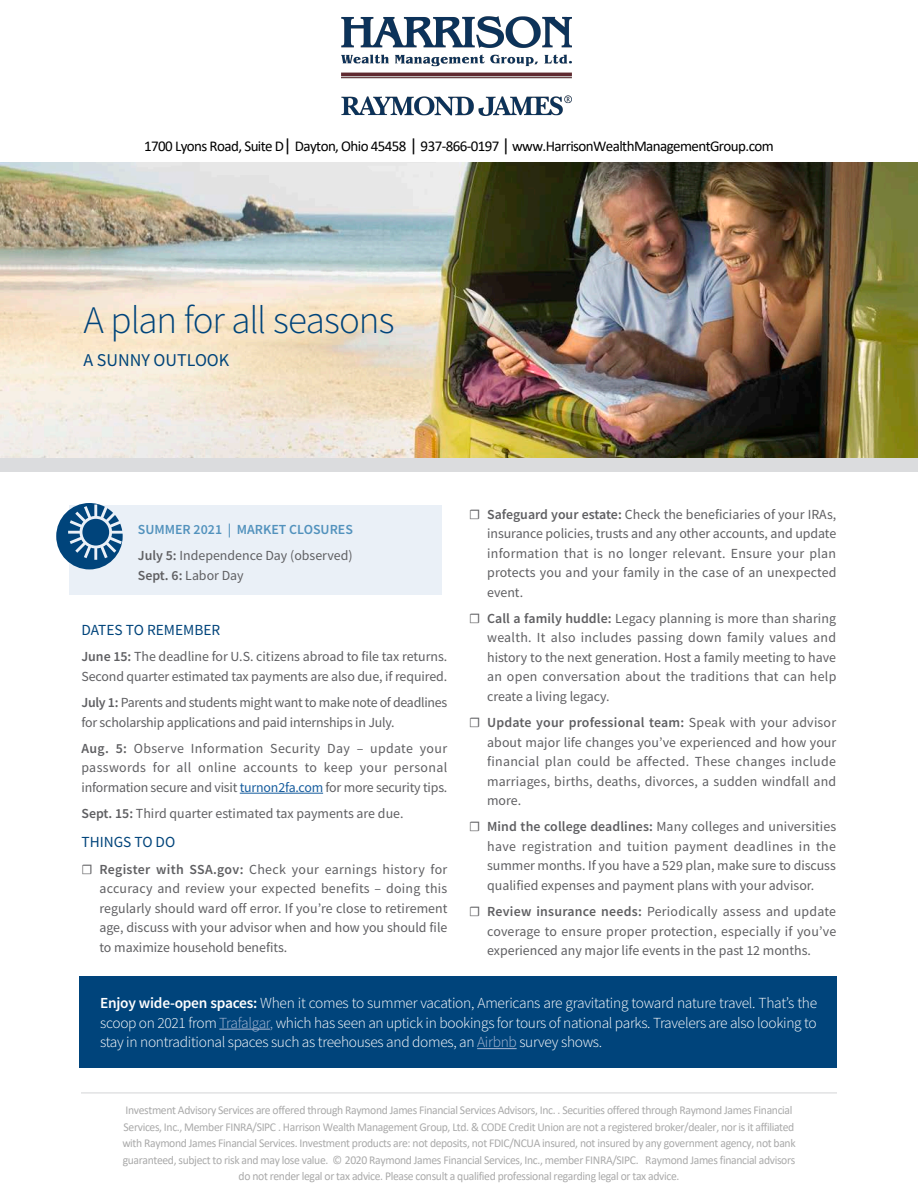
<style>
.page{position:relative;width:918px;height:1188px;background:#fff}
.page>*{position:absolute;margin:0;border:0;box-sizing:border-box;transform-origin:0 0}
.t1{font:300 39px "Source Sans Pro";letter-spacing:-.025em;color:#00447b}
.Subhead_-_2nd_Tier{font:18px "Source Sans Pro";color:#00447b}
.Intro_Copy{font:300 15.3px/19.5px "Source Sans Pro";letter-spacing:-.02em;color:#fff;text-align:justify}
.Subhead_-_1st_Tier{font:15.3px "Source Sans Pro";color:#00447b}
.Body_Copy{font:15.3px "Source Sans Pro";color:#00447b}
.t2{font:15px "Calibri";letter-spacing:-.04em;color:#000}
.Body_Copy-2{font:13.8px/19.5px "Source Sans Pro";color:#5f5f62;text-align:justify}
.Body_Copy-3{font:13.8px/19.5px "Source Sans Pro";letter-spacing:-.02em;color:#5f5f62}
.Subhead_-_2nd_Tier-2{font:600 13.8px "Source Sans Pro";color:#5292bd}
.t3{font:12px/16.5px "Calibri";letter-spacing:-.03em;color:#aaa;text-align:center}
.s1{font-size:18px}
.s2{font-weight:600}
.s3{color:#175d9e}
.s4{color:#a9b8d4}
</style>
<div class="page">
<img style="left:0;top:162px;width:918px;height:296px">
<div style="left:0;top:458px;width:918px;height:13px;background:#dbdcde"></div>
<hr style="left:240px;top:793px;width:83px;height:1px;background:#175d9e">
<div style="left:69px;top:505px;width:372px;height:90px;background:#eaf0f7"></div>
<svg style="left:56px;top:503px;width:67px;height:66px"></svg>
<hr style="left:81px;top:1093px;width:756px;height:1px;background:#d3d4d6">
<div style="left:80px;top:976px;width:757px;height:91px;background:#00447b"></div>
<hr style="left:219px;top:1029px;width:51px;height:1px;background:#a9b8d4">
<hr style="left:477px;top:1048px;width:40px;height:1px;background:#a9b8d4">
<img style="left:342px;top:17px;width:229px;height:99px">
<p class="t2" style="left:144px;top:136px;width:631px">1700 Lyons Road, Suite D<span class="s1">|</span> Dayton, Ohio 45458 <span class="s1">|</span> 937-866-0197 <span class="s1">|</span> www.HarrisonWealthManagementGroup.com</p>
<p class="t1" style="left:83px;top:296px;width:313px">A plan for all seasons</p>
<p class="Subhead_-_2nd_Tier" style="left:83px;top:348px;width:147px">A SUNNY OUTLOOK</p>
<p class="Subhead_-_2nd_Tier-2" style="left:138px;top:520px;width:217px">SUMMER 2021 | MARKET CLOSURES</p>
<p class="Body_Copy-2" style="left:138px;top:546px;width:216px"><span class="s2">July 5:</span> Independence Day (observed)</p>
<p class="Body_Copy-2" style="left:138px;top:565px;width:107px"><span class="s2">Sept. 6:</span> Labor Day</p>
<p class="Subhead_-_1st_Tier" style="left:81px;top:620px;width:140px">DATES TO REMEMBER</p>
<p class="Body_Copy-2" style="left:81px;top:647px;width:367px"><span class="s2">June 15:</span> The deadline for U.S. citizens abroad to file tax returns.<br>Second quarter estimated tax payments are also due, if required.</p>
<p class="Body_Copy-3" style="left:81px;top:693px;width:367px"><span class="s2">July 1:</span> Parents and students might want to make note of deadlines for scholarship applications and paid internships in July.</p>
<p class="Body_Copy-2" style="left:81px;top:738px;width:367px"><span class="s2">Aug. 5:</span> Observe Information Security Day – update your passwords for all online accounts to keep your personal information secure and visit <span class="s3">turnon2fa.com</span> for more security tips.</p>
<p class="Body_Copy-2" style="left:81px;top:804px;width:324px"><span class="s2">Sept. 15:</span> Third quarter estimated tax payments are due.</p>
<p class="Body_Copy" style="left:81px;top:832px;width:95px">THINGS TO DO</p>
<p class="Body_Copy-2" style="left:99px;top:859px;width:350px;text-indent:-18px">☐ <span class="s2">Register with SSA.gov:</span> Check your earnings history for accuracy and review your expected benefits – doing this regularly should ward off error. If you’re close to retirement age, discuss with your advisor when and how you should file to maximize household benefits.</p>
<p class="Body_Copy-2" style="left:487px;top:504px;width:351px;text-indent:-18px">☐ <span class="s2">Safeguard your estate:</span> Check the beneficiaries of your IRAs, insurance policies, trusts and any other accounts, and update information that is no longer relevant. Ensure your plan protects you and your family in the case of an unexpected event.</p>
<p class="Body_Copy-2" style="left:487px;top:608px;width:351px;text-indent:-18px">☐ <span class="s2">Call a family huddle:</span> Legacy planning is more than sharing wealth. It also includes passing down family values and history to the next generation. Host a family meeting to have an open conversation about the traditions that can help create a living legacy.</p>
<p class="Body_Copy-2" style="left:487px;top:713px;width:351px;text-indent:-18px">☐ <span class="s2">Update your professional team:</span> Speak with your advisor about major life changes you’ve experienced and how your financial plan could be affected. These changes include marriages, births, deaths, divorces, a sudden windfall and more.</p>
<p class="Body_Copy-2" style="left:487px;top:817px;width:351px;text-indent:-18px">☐ <span class="s2">Mind the college deadlines:</span> Many colleges and universities have registration and tuition payment deadlines in the summer months. If you have a 529 plan, make sure to discuss qualified expenses and payment plans with your advisor.</p>
<p class="Body_Copy-2" style="left:487px;top:902px;width:351px;text-indent:-18px">☐ <span class="s2">Review insurance needs:</span> Periodically assess and update coverage to ensure proper protection, especially if you’ve experienced any major life events in the past 12 months.</p>
<p class="Intro_Copy" style="left:100px;top:993px;width:719px"><span class="s2">Enjoy wide-open spaces:</span> When it comes to summer vacation, Americans are gravitating toward nature travel. That’s the scoop on 2021 from <span class="s4">Trafalgar,</span> which has seen an uptick in bookings for tours of national parks. Travelers are also looking to stay in nontraditional spaces such as treehouses and domes, an <span class="s4">Airbnb</span> survey shows.</p>
<p class="t3" style="left:122px;top:1102px;width:675px">Investment Advisory Services are offered through Raymond James Financial Services Advisors, Inc. . Securities offered through Raymond James Financial Services, Inc., Member FINRA/SIPC . Harrison Wealth Management Group, Ltd. &amp; CODE Credit Union are not a registered broker/dealer, nor is it affiliated with Raymond James Financial Services. Investment products are: not deposits, not FDIC/NCUA insured, not insured by any government agency, not bank guaranteed, subject to risk and may lose value. © 2020 Raymond James Financial Services, Inc., member FINRA/SIPC. Raymond James financial advisors do not render legal or tax advice. Please consult a qualified professional regarding legal or tax advice.</p>
</div>
